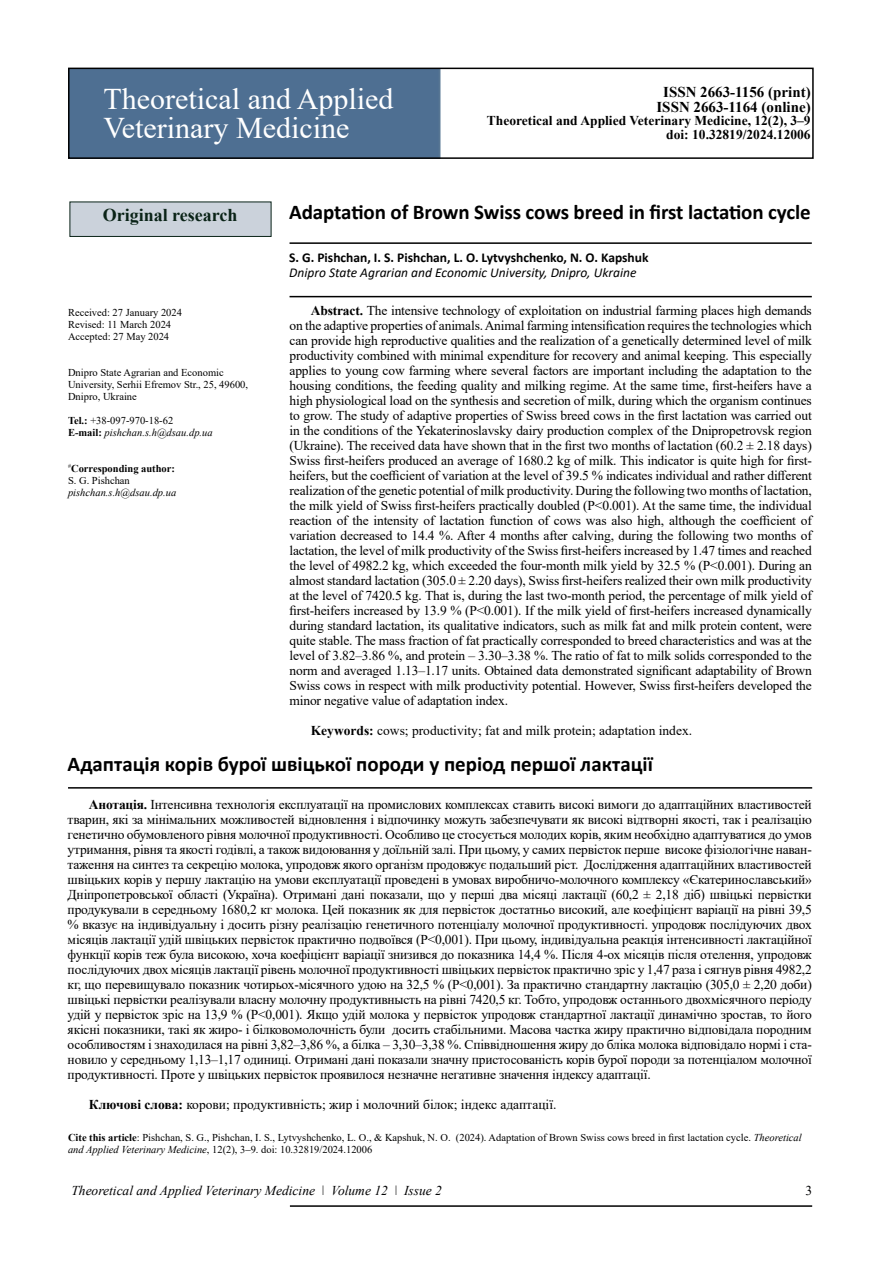
<style>
.page{position:relative;width:893px;height:1263px;background:#fff}
.page>*{position:absolute;margin:0;border:0;box-sizing:border-box;transform-origin:0 0}
.t1{font:30px/28.5px "Times New Roman";color:#fff}
.t2{font:700 21px "Calibri";letter-spacing:-.005em;color:#000}
.t3{font:700 18px "Times New Roman";color:#0a2317}
.t4{font:700 15px/15px "Times New Roman";color:#000;text-align:center}
.t5{font:13.5px/15px "Times New Roman";letter-spacing:-.01em;color:#000;text-align:justify}
.t6{font:700 13.5px/13.5px "Times New Roman";color:#000;text-align:right}
.t7{font:700 13.5px "Calibri";color:#000}
.t8{font:italic 13.5px "Calibri";color:#000}
.t9{font:italic 13.5px "Times New Roman";color:#020203}
.t10{font:13.5px "Times New Roman";color:#020203}
.t11{font:10.5px/12px "Times New Roman";color:#000}
.t12{font:italic 10.5px/12px "Times New Roman";color:#000}
.t13{font:700 10.5px/12px "Times New Roman";color:#000}
.s1{font-weight:700}
.s2{font-weight:700;font-style:normal}
.s3{font-style:normal}
.s4{font-weight:400}
.s5{font-style:italic}
</style>
<div class="page">
<div style="left:71px;top:71px;width:370px;height:85px;background:#4e6f92"></div>
<div style="left:68px;top:68px;width:746px;height:91px;border:2px solid #000"></div>
<hr style="left:290px;top:1205px;width:522px;height:2px;background:#000">
<hr style="left:68px;top:787px;width:744px;height:2px;background:#000">
<hr style="left:290px;top:242px;width:522px;height:2px;background:#000">
<hr style="left:290px;top:296px;width:522px;height:1px;background:#000">
<div style="left:70px;top:202px;width:201px;height:35px;background:#cbd2db;border:1px solid #0a2318"></div>
<h1 class="t1" style="left:104px;top:84px;width:291px">Theoretical and Applied<br>Veterinary Medicine</h1>
<p class="t4" style="left:656px;top:84px;width:156px">ISSN 2663-1156 (print)<br>ISSN 2663-1164 (online)</p>
<p class="t6" style="left:487px;top:113px;width:325px">Theoretical and Applied Veterinary Medicine, 12(2), 3‒9 doi: 10.32819/2024.12006</p>
<h3 class="t3" style="left:103px;top:202px;width:136px">Оriginal research</h3>
<h2 class="t2" style="left:289px;top:198px;width:523px">Adaptation of Brown Swiss cows breed in first lactation cycle</h2>
<p class="t7" style="left:289px;top:248px;width:361px">S. G. Pishchan, I. S. Pishchan, L. O. Lytvyshchenko, N. O. Kapshuk</p>
<p class="t8" style="left:289px;top:264px;width:349px">Dnipro State Agrarian and Economic University, Dnipro, Ukraine</p>
<p class="t5" style="left:290px;top:303px;width:524px;text-indent:21px"><span class="s1">Abstract.</span> The intensive technology of exploitation on industrial farming places high demands on the adaptive properties of animals. Animal farming intensification requires the technologies which can provide high reproductive qualities and the realization of a genetically determined level of milk productivity combined with minimal expenditure for recovery and animal keeping. This especially applies to young cow farming where several factors are important including the adaptation to the housing conditions, the feeding quality and milking regime. At the same time, first-heifers have a high physiological load on the synthesis and secretion of milk, during which the organism continues to grow. The study of adaptive properties of Swiss breed cows in the first lactation was carried out in the conditions of the Yekaterinoslavsky dairy production complex of the Dnipropetrovsk region (Ukraine). The received data have shown that in the first two months of lactation (60.2 ± 2.18 days)<br>Swiss first-heifers produced an average of 1680.2 kg of milk. This indicator is quite high for first&shy;heifers, but the coefficient of variation at the level of 39.5 % indicates individual and rather different realization of the genetic potential of milk productivity. During the following two months of lactation, the milk yield of Swiss first-heifers practically doubled (P&lt;0.001). At the same time, the individual reaction of the intensity of lactation function of cows was also high, although the coefficient of variation decreased to 14.4 %. After 4 months after calving, during the following two months of lactation, the level of milk productivity of the Swiss first-heifers increased by 1.47 times and reached the level of 4982.2 kg, which exceeded the four-month milk yield by 32.5 % (P&lt;0.001). During an almost standard lactation (305.0 ± 2.20 days), Swiss first-heifers realized their own milk productivity at the level of 7420.5 kg. That is, during the last two-month period, the percentage of milk yield of first-heifers increased by 13.9 % (P&lt;0.001). If the milk yield of first-heifers increased dynamically during standard lactation, its qualitative indicators, such as milk fat and milk protein content, were quite stable. The mass fraction of fat practically corresponded to breed characteristics and was at the level of 3.82–3.86 %, and protein – 3.30–3.38 %. The ratio of fat to milk solids corresponded to the norm and averaged 1.13–1.17 units. Obtained data demonstrated significant adaptability of Brown Swiss cows in respect with milk productivity potential. However, Swiss first-heifers developed the minor negative value of adaptation index.</p>
<p class="t5" style="left:311px;top:723px;width:383px"><span class="s1">Keywords:</span> cows; productivity; fat and milk protein; adaptation index.</p>
<h2 class="t2" style="left:68px;top:749px;width:587px">Адаптація корів бурої швіцької породи у період першої лактації</h2>
<p class="t5" style="left:68px;top:796px;width:746px;text-indent:21px"><span class="s1">Анотація.</span> Інтенсивна технологія експлуатації на промислових комплексах ставить високі вимоги до адаптаційних властивостей тварин, які за мінімальних можливостей відновлення і відпочинку можуть забезпечувати як високі відтворні якості, так і реалізацію генетично обумовленого рівня молочної продуктивності. Особливо це стосується молодих корів, яким необхідно адаптуватися до умов утримання, рівня та якості годівлі, а також видоювання у доїльній залі. При цьому, у самих первісток перше високе фізіологічне наван&shy;таження на синтез та секрецію молока, упродовж якого організм продовжує подальший ріст. Дослідження адаптаційних властивостей швіцьких корів у першу лактацію на умови експлуатації проведені в умовах виробничо-молочного комплексу «Єкатеринославський» Дніпропетровської області (Україна). Отримані дані показали, що у перші два місяці лактації (60,2 ± 2,18 діб) швіцькі первістки продукували в середньому 1680,2 кг молока. Цей показник як для первісток достатньо високий, але коефіцієнт варіації на рівні 39,5 % вказує на індивідуальну і досить різну реалізацію генетичного потенціалу молочної продуктивності. упродовж послідуючих двох місяців лактації удій швіцьких первісток практично подвоївся (P&lt;0,001). При цьому, індивідуальна реакція інтенсивності лактаційної функції корів теж була високою, хоча коефіцієнт варіації знизився до показника 14,4 %. Після 4-ох місяців після отелення, упродовж послідуючих двох місяців лактації рівень молочної продуктивності швіцьких первісток практично зріс у 1,47 раза і сягнув рівня 4982,2 кг, що перевищувало показник чотирьох-місячного удою на 32,5 % (P&lt;0,001). За практично стандартну лактацію (305,0 ± 2,20 доби) швіцькі первістки реалізували власну молочну продуктивнысть на рівні 7420,5 кг. Тобто, упродовж останнього двохмісячного періоду удій у первісток зріс на 13,9 % (P&lt;0,001). Якщо удій молока у первісток упродовж стандартної лактації динамічно зростав, то його якісні показники, такі як жиро- і білковомолочність були досить стабільними. Масова частка жиру практично відповідала породним особливостям і знаходилася на рівні 3,82–3,86 %, а білка – 3,30–3,38 %. Співвідношення жиру до бліка молока відповідало нормі і ста&shy;новило у середньому 1,13–1,17 одиниці. Отримані дані показали значну пристосованість корів бурої породи за потенціалом молочної продуктивності. Проте у швіцьких первісток проявилося незначне негативне значення індексу адаптації.</p>
<p class="t5" style="left:89px;top:1096px;width:469px"><span class="s1">Ключові слова:</span> корови; продуктивність; жир і молочний білок; індекс адаптації.</p>
<p class="t11" style="left:68px;top:306px;width:116px">Received: 27 January 2024<br>Revised: 11 March 2024<br>Accepted: 27 May 2024</p>
<p class="t11" style="left:68px;top:366px;width:182px">Dnipro State Agrarian and Economic<br>University, Serhii Efremov Str., 25, 49600,<br>Dnipro, Ukraine</p>
<p class="t12" style="left:68px;top:414px;width:146px"><span class="s2">Tel.:</span> <span class="s3">+38-097-970-18-62<br></span><span class="s2">E-mail:</span> pishchan.s.h@dsau.dp.ua</p>
<p class="t13" style="left:68px;top:462px;width:108px"><sup>#</sup>Corresponding author:<br><span class="s4">S. G. Pishchan</span></p>
<p class="t12" style="left:68px;top:486px;width:110px">pishchan.s.h@dsau.dp.ua</p>
<p class="t11" style="left:68px;top:1131px;width:735px"><span class="s1">Cite this article</span>: Pishchan, S. G., Pishchan, I. S., Lytvyshchenko, L. O., &amp; Kapshuk, N. O. (2024). Adaptation of Brown Swiss cows breed in first lactation cycle. <span class="s5">Theoretical and Applied Veterinary Medicine</span>, 12(2), 3‒9. doi: 10.32819/2024.12006</p>
<p class="t9" style="left:71px;top:1181px;width:372px">Theoretical and Applied Veterinary Medicine Volume 12 Issue 2</p>
<p class="t10" style="left:805px;top:1181px;width:8px">3</p>
</div>
